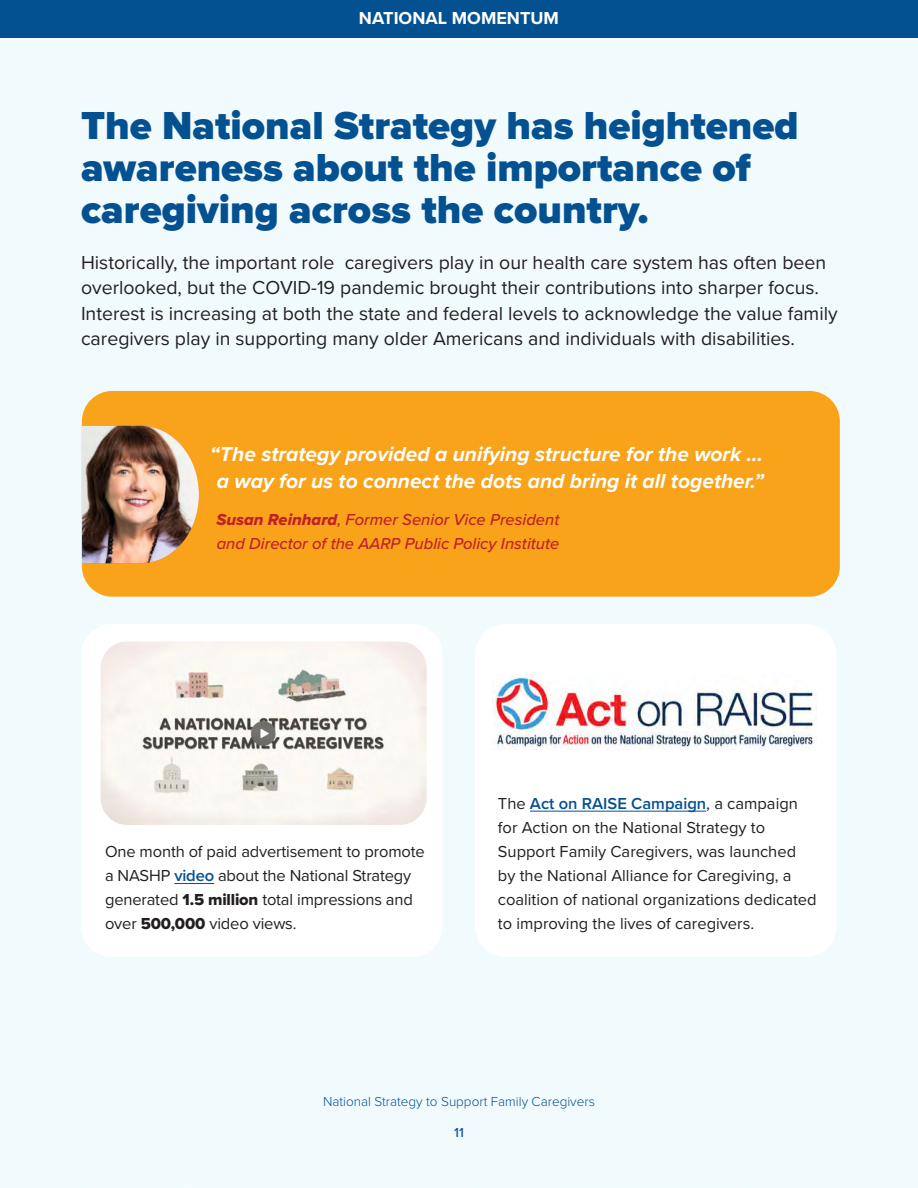
<style>
.page{position:relative;width:918px;height:1188px;background:#fff}
.page>*{position:absolute;margin:0;border:0;box-sizing:border-box;transform-origin:0 0}
.t1{font:900 40.5px/42px "Proxima Nova";color:#045192}
.t2{font:italic 700 21px/27px "Proxima Nova";color:#fff;text-align:center}
.t3{font:19.5px/25.5px "Proxima Nova";color:#231f20}
.t4{font:700 18px "Proxima Nova";color:#fff}
.t5{font:16.5px/24px "Proxima Nova";color:#231f20}
.t6{font:italic 500 16.5px/24px "Proxima Nova";color:#c12028}
.t7{font:300 13.5px "Proxima Nova";color:#045192}
.t8{font:500 13.5px "Proxima Nova";color:#045192}
.s1{font-family:"Proxima Nova Extrabld It";font-weight:400;font-style:normal}
.s2{font-weight:600;color:#045192}
.s3{font-family:"Proxima Nova Extrabld"}
</style>
<div class="page">
<div style="left:0;top:41px;width:918px;height:1147px;background:#f1fafc"></div>
<div style="left:82px;top:391px;width:758px;height:206px;background:#f9a31b;border-radius:30px"></div>
<div style="left:81px;top:624px;width:362px;height:333px;background:#fff;border-radius:30px"></div>
<div style="left:475px;top:624px;width:362px;height:333px;background:#fff;border-radius:30px"></div>
<hr style="left:174px;top:883px;width:40px;height:1px;background:#045192">
<hr style="left:530px;top:811px;width:176px;height:1px;background:#045192">
<img style="left:101px;top:641px;width:326px;height:184px">
<img style="left:493px;top:674px;width:323px;height:75px">
<div style="left:0;top:0;width:918px;height:38px;background:#045192"></div>
<img style="left:82px;top:426px;width:117px;height:137px">
<p class="t4" style="left:359px;top:11px;width:202px">NATIONAL MOMENTUM</p>
<h1 class="t1" style="left:81px;top:107px;width:719px">The National Strategy has heightened awareness about the importance of caregiving across the country.</h1>
<p class="t3" style="left:81px;top:250px;width:758px">Historically, the important role caregivers play in our health care system has often been overlooked, but the COVID-19 pandemic brought their contributions into sharper focus.<br>Interest is increasing at both the state and federal levels to acknowledge the value family caregivers play in supporting many older Americans and individuals with disabilities.</p>
<p class="t2" style="left:210px;top:442px;width:555px">“The strategy provided a unifying structure for the work ... a way for us to connect the dots and bring it all together.”</p>
<p class="t6" style="left:216px;top:509px;width:344px"><span class="s1">Susan Reinhard</span>, Former Senior Vice President and Director of the AARP Public Policy Institute</p>
<p class="t5" style="left:105px;top:841px;width:321px">One month of paid advertisement to promote a NASHP <span class="s2">video</span> about the National Strategy generated <span class="s3">1.5 million</span> total impressions and over <span class="s3">500,000</span> video views.</p>
<p class="t5" style="left:498px;top:792px;width:320px">The <span class="s2">Act on RAISE Campaign</span>, a campaign for Action on the National Strategy to Support Family Caregivers, was launched by the National Alliance for Caregiving, a coalition of national organizations dedicated to improving the lives of caregivers.</p>
<p class="t7" style="left:323px;top:1096px;width:273px">National Strategy to Support Family Caregivers</p>
<p class="t8" style="left:454px;top:1127px;width:11px">11</p>
</div>
